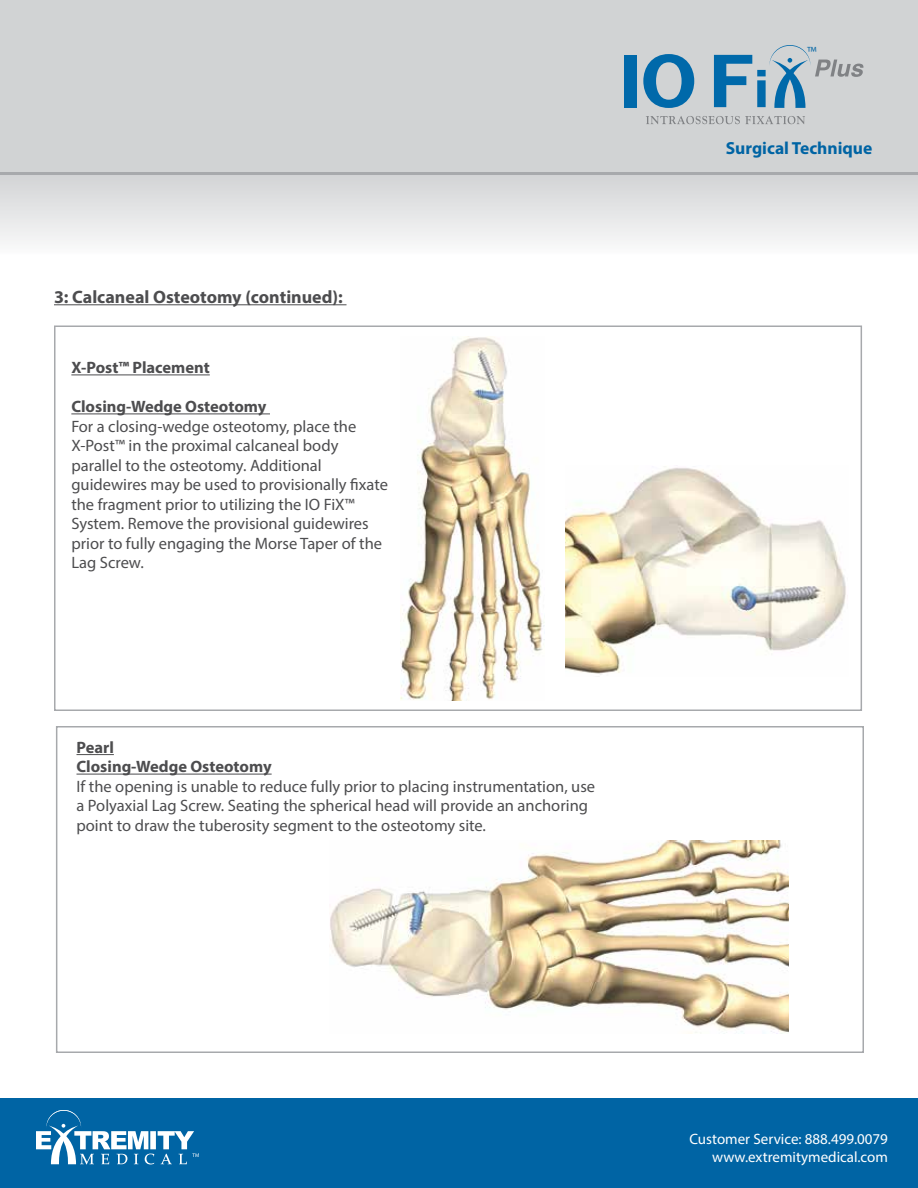
<style>
.page{position:relative;width:918px;height:1188px;background:#fff}
.page>*{position:absolute;margin:0;border:0;box-sizing:border-box;transform-origin:0 0}
.t1{font:700 18px "Myriad Pro";color:#4d4d4f}
.t2{font:700 17.55px "Myriad Pro";color:#0064a4}
.t3{font:16.5px/19.5px "Myriad Pro";color:#4d4d4f}
.t4{font:700 16.5px/19.5px "Myriad Pro";color:#4d4d4f}
.t5{font:15px/18px "Myriad Pro";color:#fff;text-align:right}
.t6{font:12px "Myriad";color:#0064a4}
</style>
<div class="page">
<div style="left:56px;top:726px;width:808px;height:327px;border:2px solid #a7a9ac"></div>
<div style="left:54px;top:326px;width:808px;height:385px;border:2px solid #a7a9ac"></div>
<div style="left:0;top:174px;width:918px;height:83px;background:linear-gradient(to bottom,#d1d3d4,#fcfdfd)"></div>
<div style="left:0;top:1098px;width:918px;height:90px;background:#0064a4"></div>
<div style="left:0;top:0;width:918px;height:172px;background:#d1d3d4"></div>
<hr style="left:0;top:172px;width:918px;height:3px;background:#a7a9ac">
<svg style="left:36px;top:1110px;width:163px;height:54px"></svg>
<hr style="left:54px;top:304px;width:293px;height:1px;background:#4d4d4f">
<img style="left:400px;top:337px;width:144px;height:364px">
<img style="left:566px;top:466px;width:280px;height:209px">
<img style="left:330px;top:841px;width:458px;height:192px">
<hr style="left:71px;top:374px;width:139px;height:1px;background:#4d4d4f">
<hr style="left:71px;top:413px;width:199px;height:1px;background:#4d4d4f">
<hr style="left:76px;top:754px;width:38px;height:1px;background:#4d4d4f">
<hr style="left:76px;top:774px;width:196px;height:1px;background:#4d4d4f">
<svg style="left:646px;top:116px;width:159px;height:8px"></svg>
<div style="left:624px;top:55px;width:12px;height:52px;background:#0069aa"></div>
<svg style="left:643px;top:54px;width:51px;height:54px"></svg>
<svg style="left:714px;top:45px;width:150px;height:63px"></svg>
<p class="t1" style="left:54px;top:285px;width:290px">3: Calcaneal Osteotomy (continued):</p>
<p class="t4" style="left:71px;top:357px;width:140px">X-Post™ Placement</p>
<p class="t4" style="left:71px;top:396px;width:197px">Closing-Wedge Osteotomy</p>
<p class="t3" style="left:71px;top:416px;width:318px">For a closing-wedge osteotomy, place the X-Post™ in the proximal calcaneal body parallel to the osteotomy. Additional guidewires may be used to provisionally fixate the fragment prior to utilizing the IO FiX™ System. Remove the provisional guidewires prior to fully engaging the Morse Taper of the Lag Screw.</p>
<p class="t4" style="left:76px;top:737px;width:197px">Pearl<br>Closing-Wedge Osteotomy</p>
<p class="t3" style="left:76px;top:776px;width:520px">If the opening is unable to reduce fully prior to placing instrumentation, use a Polyaxial Lag Screw. Seating the spherical head will provide an anchoring point to draw the tuberosity segment to the osteotomy site.</p>
<p class="t6" style="left:807px;top:45px;width:11px">™</p>
<p class="t2" style="left:726px;top:137px;width:148px">Surgical Technique</p>
<p class="t5" style="left:689px;top:1130px;width:200px">Customer Service: 888.499.0079 www.extremitymedical.com</p>
</div>
